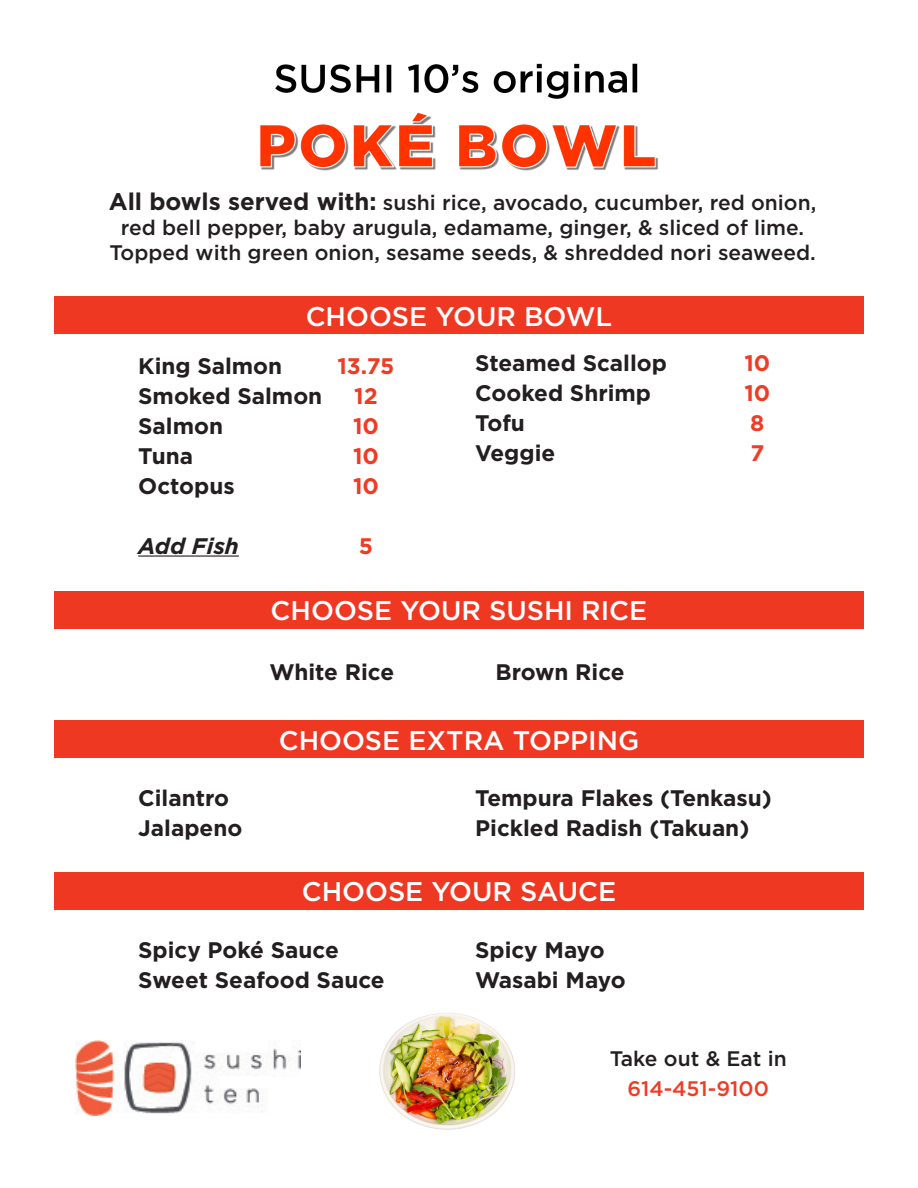
<style>
.page{position:relative;width:918px;height:1188px;background:#fff}
.page>*{position:absolute;margin:0;border:0;box-sizing:border-box;transform-origin:0 0}
.t1{font:500 27px "Gotham";color:#fff}
.t2{font:700 22.5px "Gotham";color:#231f20}
.t3{font:700 22.5px "Gotham";color:#ef3c24}
.t4{font:italic 700 22.5px "Gotham";color:#231f20}
.t5{font:500 21px "Gotham";color:#231f20}
.t6{font:500 21px "Gotham";color:#ef3c24}
.s1{font-weight:700;font-size:24px}
</style>
<div class="page">
<img style="left:260px;top:63px;width:398px;height:108px">
<div style="left:54px;top:296px;width:810px;height:38px;background:#ef3822"></div>
<hr style="left:138px;top:555px;width:101px;height:2px;background:#231f20">
<div style="left:54px;top:591px;width:810px;height:37px;background:#ef3822"></div>
<div style="left:54px;top:720px;width:810px;height:38px;background:#ef3822"></div>
<div style="left:54px;top:872px;width:810px;height:38px;background:#ef3822"></div>
<img style="left:76px;top:1041px;width:225px;height:75px">
<img style="left:379px;top:1013px;width:136px;height:117px">
<p class="t5" style="left:109px;top:189px;width:709px"><span class="s1">All bowls served with:</span> sushi rice, avocado, cucumber, red onion,</p>
<p class="t5" style="left:121px;top:214px;width:685px">red bell pepper, baby arugula, edamame, ginger, &amp; sliced of lime.</p>
<p class="t5" style="left:109px;top:239px;width:708px">Topped with green onion, sesame seeds, &amp; shredded nori seaweed.</p>
<p class="t1" style="left:306px;top:299px;width:308px">CHOOSE YOUR BOWL</p>
<p class="t2" style="left:138px;top:351px;width:146px">King Salmon</p>
<p class="t2" style="left:138px;top:381px;width:186px">Smoked Salmon</p>
<p class="t2" style="left:138px;top:411px;width:86px">Salmon</p>
<p class="t2" style="left:138px;top:441px;width:56px">Tuna</p>
<p class="t2" style="left:138px;top:471px;width:98px">Octopus</p>
<p class="t4" style="left:138px;top:531px;width:102px">Add Fish</p>
<p class="t3" style="left:337px;top:351px;width:58px">13.75</p>
<p class="t3" style="left:354px;top:381px;width:25px">12</p>
<p class="t3" style="left:353px;top:411px;width:27px">10</p>
<p class="t3" style="left:353px;top:441px;width:27px">10</p>
<p class="t3" style="left:353px;top:471px;width:27px">10</p>
<p class="t3" style="left:359px;top:531px;width:16px">5</p>
<p class="t2" style="left:475px;top:348px;width:193px">Steamed Scallop</p>
<p class="t2" style="left:475px;top:378px;width:177px">Cooked Shrimp</p>
<p class="t2" style="left:475px;top:408px;width:51px">Tofu</p>
<p class="t2" style="left:475px;top:438px;width:82px">Veggie</p>
<p class="t1" style="left:271px;top:593px;width:378px">CHOOSE YOUR SUSHI RICE</p>
<p class="t2" style="left:269px;top:658px;width:126px">White Rice</p>
<p class="t2" style="left:495px;top:658px;width:131px">Brown Rice</p>
<p class="t1" style="left:279px;top:722px;width:362px">CHOOSE EXTRA TOPPING</p>
<p class="t3" style="left:744px;top:348px;width:27px">10</p>
<p class="t3" style="left:744px;top:378px;width:27px">10</p>
<p class="t3" style="left:750px;top:408px;width:16px">8</p>
<p class="t3" style="left:750px;top:438px;width:15px">7</p>
<p class="t2" style="left:138px;top:783px;width:92px">Cilantro</p>
<p class="t2" style="left:138px;top:813px;width:106px">Jalapeno</p>
<p class="t2" style="left:475px;top:783px;width:298px">Tempura Flakes (Tenkasu)</p>
<p class="t2" style="left:475px;top:813px;width:276px">Pickled Radish (Takuan)</p>
<p class="t1" style="left:302px;top:874px;width:316px">CHOOSE YOUR SAUCE</p>
<p class="t2" style="left:138px;top:935px;width:202px">Spicy Poké Sauce</p>
<p class="t2" style="left:138px;top:965px;width:248px">Sweet Seafood Sauce</p>
<p class="t2" style="left:475px;top:935px;width:131px">Spicy Mayo</p>
<p class="t2" style="left:475px;top:965px;width:152px">Wasabi Mayo</p>
<p class="t5" style="left:610px;top:1045px;width:179px">Take out &amp; Eat in</p>
<p class="t6" style="left:628px;top:1075px;width:143px">614-451-9100</p>
</div>
